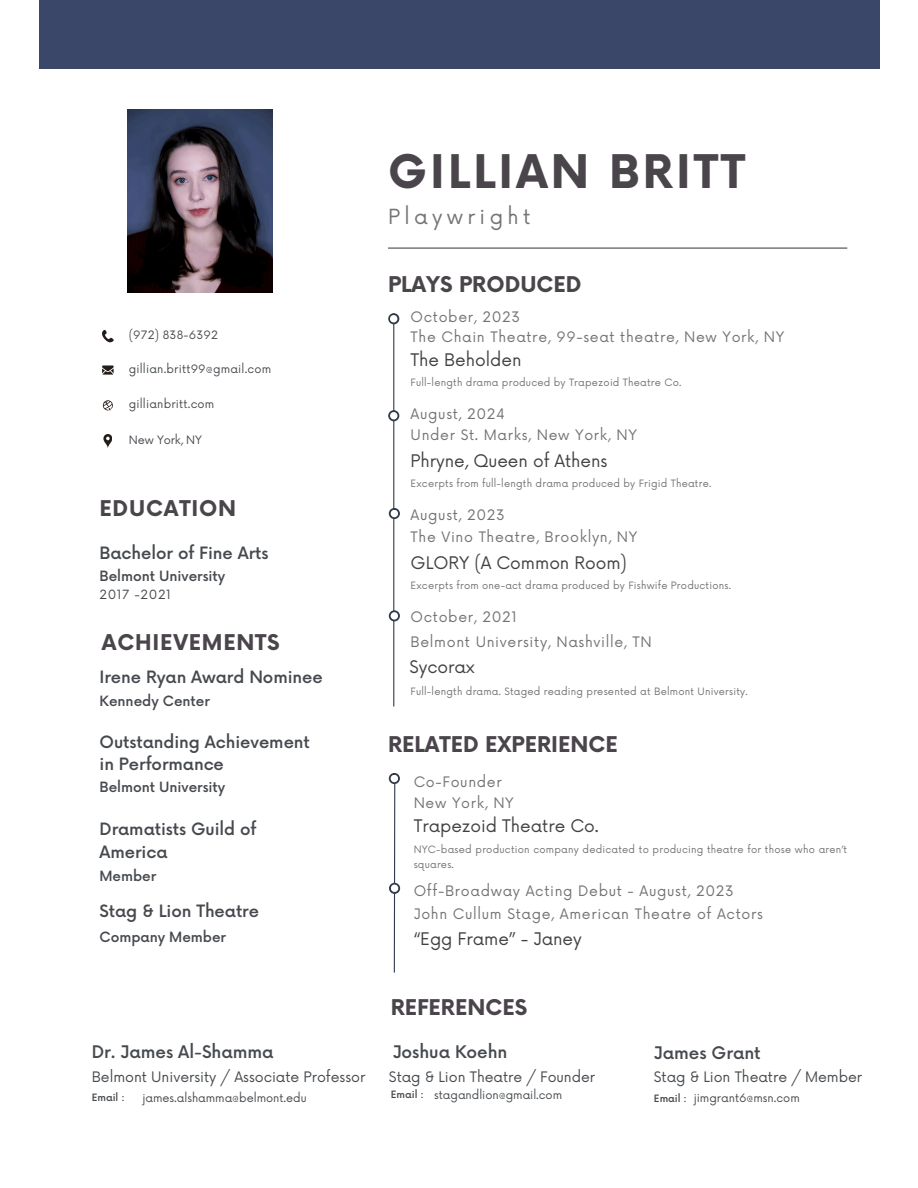
<style>
.page{position:relative;width:918px;height:1188px;background:#fff}
.page>*{position:absolute;margin:0;border:0;box-sizing:border-box;transform-origin:0 0}
.t1{font:700 45.15px "Now";letter-spacing:.07em;color:#4a454b}
.t2{font:700 21.15px "Now";color:#4a454b}
.t3{font:700 21.15px "Now";letter-spacing:.04em;color:#4a454b}
.t4{font:20.4px "Now";letter-spacing:.215em;color:#737373}
.t5{font:16.95px "Now";letter-spacing:-.005em;color:#414042}
.t6{font:500 16.95px "Now";letter-spacing:-.005em;color:#464a4e}
.t7{font:500 16.5px/22.2px "Now";letter-spacing:-.005em;color:#464a4e}
.t8{font:14.1px "Now";letter-spacing:.045em;color:#737373}
.t9{font:14.1px "Now";letter-spacing:-.005em;color:#464a4e}
.t10{font:500 13.8px "Now";letter-spacing:-.005em;color:#464a4e}
.t11{font:12.45px "Now";letter-spacing:.05em;color:#464a4e}
.t12{font:11.25px "Now";color:#464a4e}
.t13{font:9.9px/14.9px "Now";letter-spacing:.02em;color:#737373}
.t14{font:500 9.9px "Now";color:#464a4e}
</style>
<div class="page">
<div style="left:39px;top:0;width:840px;height:69px;background:#3a4769"></div>
<svg style="left:102px;top:330px;width:12px;height:12px"></svg>
<svg style="left:103px;top:400px;width:10px;height:11px"></svg>
<svg style="left:102px;top:365px;width:12px;height:10px"></svg>
<svg style="left:103px;top:434px;width:9px;height:14px"></svg>
<hr style="left:388px;top:248px;width:459px;height:1px;background:#464a4e">
<hr style="left:393px;top:313px;width:1px;height:422px;background:#323b4c">
<svg style="left:389px;top:610px;width:11px;height:11px"></svg>
<svg style="left:388px;top:313px;width:11px;height:11px"></svg>
<div style="left:390px;top:315px;width:7px;height:7px;background:#fff;border-radius:50%"></div>
<svg style="left:389px;top:508px;width:11px;height:11px"></svg>
<div style="left:391px;top:510px;width:7px;height:7px;background:#fff;border-radius:50%"></div>
<svg style="left:388px;top:410px;width:11px;height:11px"></svg>
<div style="left:390px;top:412px;width:8px;height:7px;background:#fff;border-radius:50%"></div>
<img style="left:127px;top:109px;width:145px;height:184px">
<div style="left:391px;top:612px;width:7px;height:8px;background:#fff;border-radius:50%"></div>
<div style="left:373px;top:706px;width:38px;height:39px;background:#fff;border-radius:50%"></div>
<hr style="left:394px;top:775px;width:1px;height:198px;background:#323b4c">
<svg style="left:389px;top:773px;width:11px;height:11px"></svg>
<svg style="left:389px;top:883px;width:11px;height:11px"></svg>
<div style="left:391px;top:775px;width:7px;height:7px;background:#fff;border-radius:50%"></div>
<div style="left:391px;top:885px;width:7px;height:7px;background:#fff;border-radius:50%"></div>
<p class="t12" style="left:129px;top:329px;width:91px">(972) 838-6392</p>
<p class="t12" style="left:129px;top:363px;width:144px">gillian.britt99@gmail.com</p>
<p class="t12" style="left:129px;top:398px;width:87px">gillianbritt.com</p>
<p class="t12" style="left:129px;top:434px;width:75px">New York, NY</p>
<p class="t3" style="left:100px;top:497px;width:138px">EDUCATION</p>
<h2 class="t7" style="left:100px;top:543px;width:170px">Bachelor of Fine Arts</h2>
<h4 class="t10" style="left:100px;top:568px;width:127px">Belmont University</h4>
<h6 class="t11" style="left:100px;top:587px;width:73px">2017 -2021</h6>
<p class="t3" style="left:102px;top:631px;width:179px">ACHIEVEMENTS</p>
<p class="t7" style="left:100px;top:667px;width:225px">Irene Ryan Award Nominee</p>
<h2 class="t10" style="left:100px;top:694px;width:112px">Kennedy Center</h2>
<p class="t7" style="left:100px;top:732px;width:212px">Outstanding Achievement in Performance</p>
<h5 class="t10" style="left:100px;top:780px;width:127px">Belmont University</h5>
<h4 class="t7" style="left:100px;top:819px;width:158px">Dramatists Guild of<br>America</h4>
<p class="t10" style="left:100px;top:868px;width:58px">Member</p>
<p class="t7" style="left:100px;top:901px;width:161px">Stag &amp; Lion Theatre</p>
<p class="t10" style="left:100px;top:930px;width:128px">Company Member</p>
<h4 class="t6" style="left:92px;top:1043px;width:183px">Dr. James Al-Shamma</h4>
<p class="t9" style="left:92px;top:1069px;width:275px">Belmont University / Associate Professor</p>
<h6 class="t14" style="left:92px;top:1092px;width:34px">Email :</h6>
<h4 class="t12" style="left:142px;top:1091px;width:166px">james.alshamma@belmont.edu</h4>
<p class="t1" style="left:388px;top:147px;width:358px">GILLIAN BRITT</p>
<p class="t4" style="left:388px;top:205px;width:144px">Playwright</p>
<h2 class="t2" style="left:388px;top:273px;width:195px">PLAYS PRODUCED</h2>
<h5 class="t8" style="left:411px;top:310px;width:111px">October, 2023</h5>
<p class="t8" style="left:411px;top:329px;width:375px">The Chain Theatre, 99-seat theatre, New York, NY</p>
<p class="t5" style="left:411px;top:351px;width:112px">The Beholden</p>
<p class="t13" style="left:411px;top:376px;width:273px">Full-length drama produced by Trapezoid Theatre Co.</p>
<h5 class="t8" style="left:411px;top:406px;width:96px">August, 2024</h5>
<p class="t8" style="left:411px;top:427px;width:228px">Under St. Marks, New York, NY</p>
<p class="t5" style="left:411px;top:451px;width:198px">Phryne, Queen of Athens</p>
<p class="t13" style="left:411px;top:476px;width:302px">Excerpts from full-length drama produced by Frigid Theatre.</p>
<h3 class="t8" style="left:411px;top:507px;width:96px">August, 2023</h3>
<h2 class="t8" style="left:411px;top:529px;width:228px">The Vino Theatre, Brooklyn, NY</h2>
<h1 class="t5" style="left:411px;top:553px;width:218px">GLORY (A Common Room)</h1>
<p class="t13" style="left:411px;top:578px;width:322px">Excerpts from one-act drama produced by Fishwife Productions.</p>
<p class="t8" style="left:411px;top:609px;width:108px">October, 2021</p>
<p class="t8" style="left:411px;top:634px;width:243px">Belmont University, Nashville, TN</p>
<h5 class="t5" style="left:410px;top:658px;width:67px">Sycorax</h5>
<p class="t13" style="left:411px;top:685px;width:339px">Full-length drama. Staged reading presented at Belmont University.</p>
<p class="t2" style="left:388px;top:733px;width:231px">RELATED EXPERIENCE</p>
<p class="t8" style="left:414px;top:774px;width:90px">Co-Founder</p>
<h5 class="t8" style="left:414px;top:795px;width:102px">New York, NY</h5>
<p class="t5" style="left:414px;top:816px;width:187px">Trapezoid Theatre Co.</p>
<p class="t13" style="left:414px;top:842px;width:435px">NYC-based production company dedicated to producing theatre for those who aren’t squares.</p>
<p class="t8" style="left:414px;top:884px;width:322px">Off-Broadway Acting Debut - August, 2023</p>
<h5 class="t8" style="left:414px;top:906px;width:351px">John Cullum Stage, American Theatre of Actors</h5>
<h2 class="t5" style="left:414px;top:930px;width:170px">“Egg Frame” - Janey</h2>
<h4 class="t2" style="left:391px;top:996px;width:138px">REFERENCES</h4>
<h6 class="t6" style="left:393px;top:1043px;width:116px">Joshua Koehn</h6>
<h4 class="t6" style="left:654px;top:1044px;width:108px">James Grant</h4>
<h4 class="t9" style="left:389px;top:1069px;width:208px">Stag &amp; Lion Theatre / Founder</h4>
<p class="t14" style="left:391px;top:1089px;width:34px">Email :</p>
<p class="t12" style="left:434px;top:1089px;width:129px">stagandlion@gmail.com</p>
<h6 class="t9" style="left:654px;top:1069px;width:210px">Stag &amp; Lion Theatre / Member</h6>
<h4 class="t14" style="left:654px;top:1093px;width:34px">Email :</h4>
<h6 class="t12" style="left:694px;top:1091px;width:108px">jimgrant6@msn.com</h6>
</div>
